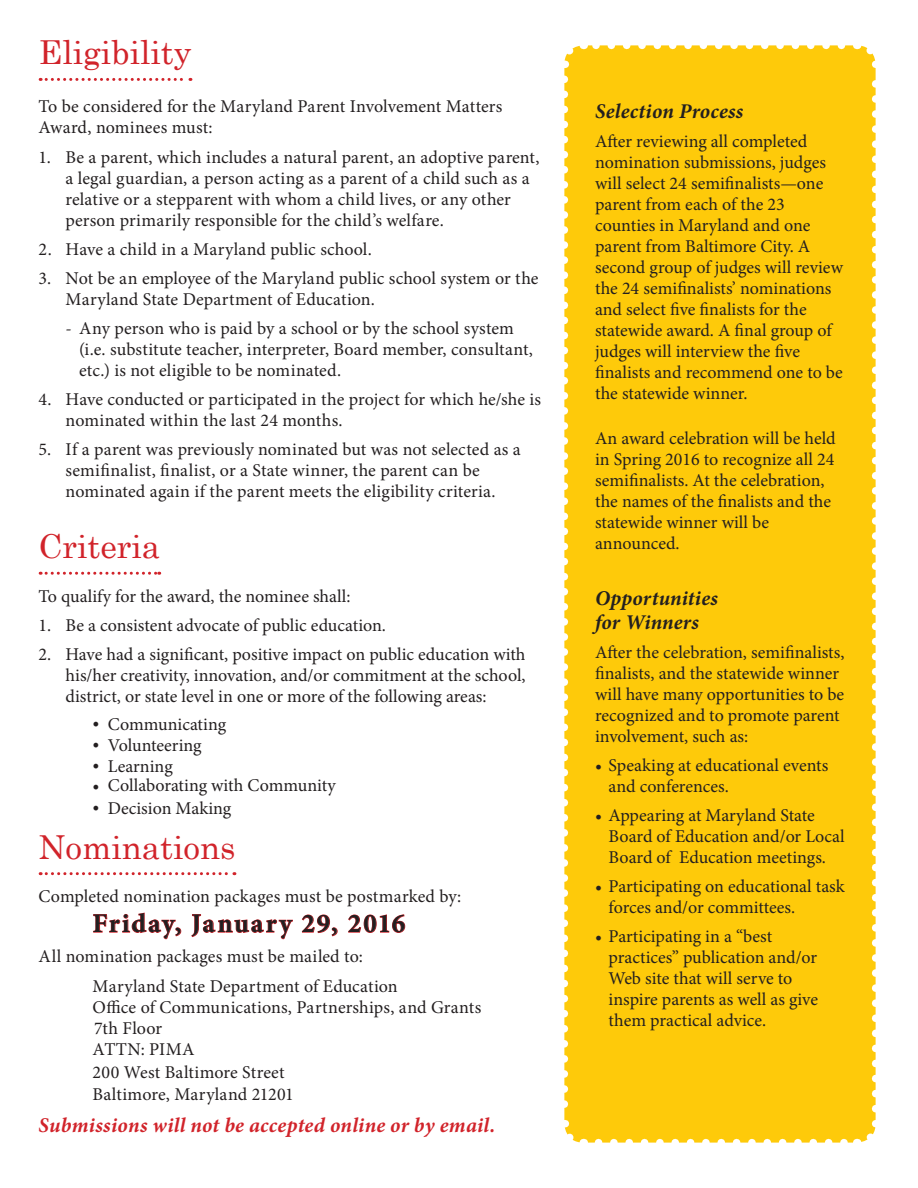
<style>
.page{position:relative;width:918px;height:1188px;background:#fff}
.page>*{position:absolute;margin:0;border:0;box-sizing:border-box;transform-origin:0 0}
.header_color{font:33px "Century Schoolbook";color:#d1232a}
.header_white{font:33px "Century Schoolbook";color:#d1232a}
.body{font:700 27px "Minion Pro";letter-spacing:.065em;color:#231f20}
.body-2{font:italic 700 21px "Minion Pro";letter-spacing:.01em;color:#d1232a}
.body-3{font:italic 700 21px "Minion Pro";letter-spacing:.01em;color:#231f20}
.body-4{font:18px/21px "Minion Pro";color:#231f20}
.body-5{font:18px "Minion Pro";letter-spacing:.025em;color:#231f20}
</style>
<div class="page">
<svg style="left:40px;top:78px;width:151px;height:3px"></svg>
<svg style="left:40px;top:572px;width:120px;height:3px"></svg>
<svg style="left:40px;top:872px;width:195px;height:3px"></svg>
<svg style="left:93px;top:912px;width:89px;height:28px"></svg>
<svg style="left:191px;top:914px;width:102px;height:26px"></svg>
<svg style="left:302px;top:914px;width:36px;height:23px"></svg>
<svg style="left:348px;top:914px;width:57px;height:19px"></svg>
<div style="left:564px;top:45px;width:312px;height:1098px;background:#feca0a;border-radius:19px"></div>
<svg style="left:598px;top:1139px;width:251px;height:4px"></svg>
<svg style="left:591px;top:45px;width:251px;height:4px"></svg>
<svg style="left:564px;top:79px;width:22px;height:1064px"></svg>
<svg style="left:857px;top:1120px;width:19px;height:23px"></svg>
<svg style="left:854px;top:45px;width:22px;height:1064px"></svg>
<svg style="left:564px;top:45px;width:20px;height:23px"></svg>
<p class="header_white" style="left:39px;top:25px;width:154px">Eligibility</p>
<p class="body-4" style="left:39px;top:96px;width:465px">To be considered for the Maryland Parent Involvement Matters<br>Award, nominees must:</p>
<p class="body-4" style="left:66px;top:146px;width:475px;text-indent:-27px">1. Be a parent, which includes a natural parent, an adoptive parent, a legal guardian, a person acting as a parent of a child such as a relative or a stepparent with whom a child lives, or any other person primarily responsible for the child’s welfare.</p>
<p class="body-4" style="left:39px;top:238px;width:335px">2. Have a child in a Maryland public school.</p>
<p class="body-4" style="left:66px;top:268px;width:474px;text-indent:-27px">3. Not be an employee of the Maryland public school system or the<br>Maryland State Department of Education.</p>
<p class="body-4" style="left:79px;top:318px;width:455px;text-indent:-14px">- Any person who is paid by a school or by the school system (i.e. substitute teacher, interpreter, Board member, consultant, etc.) is not eligible to be nominated.</p>
<p class="body-4" style="left:66px;top:389px;width:477px;text-indent:-27px">4. Have conducted or participated in the project for which he/she is nominated within the last 24 months.</p>
<p class="body-4" style="left:66px;top:439px;width:457px;text-indent:-27px">5. If a parent was previously nominated but was not selected as a semifinalist, finalist, or a State winner, the parent can be nominated again if the parent meets the eligibility criteria.</p>
<p class="header_color" style="left:39px;top:519px;width:123px">Criteria</p>
<p class="body-4" style="left:39px;top:586px;width:313px">To qualify for the award, the nominee shall:</p>
<p class="body-4" style="left:39px;top:615px;width:349px">1. Be a consistent advocate of public education.</p>
<p class="body-4" style="left:66px;top:644px;width:461px;text-align:justify;text-indent:-27px">2. Have had a significant, positive impact on public education with his/her creativity, innovation, and/or commitment at the school, district, or state level in one or more of the following areas:</p>
<p class="body-4" style="left:93px;top:714px;width:135px">• Communicating</p>
<p class="body-4" style="left:93px;top:735px;width:111px">• Volunteering</p>
<p class="body-4" style="left:93px;top:756px;width:82px">• Learning</p>
<p class="body-4" style="left:93px;top:775px;width:245px">• Collaborating with Community</p>
<p class="body-4" style="left:93px;top:798px;width:140px">• Decision Making</p>
<p class="header_color" style="left:39px;top:819px;width:198px">Nominations</p>
<p class="body-4" style="left:39px;top:886px;width:424px">Completed nomination packages must be postmarked by:</p>
<p class="body" style="left:93px;top:905px;width:314px">Friday, January 29, 2016</p>
<p class="body-4" style="left:39px;top:946px;width:326px">All nomination packages must be mailed to:</p>
<p class="body-4" style="left:93px;top:976px;width:307px">Maryland State Department of Education</p>
<p class="body-4" style="left:93px;top:997px;width:390px">Office of Communications, Partnerships, and Grants</p>
<p class="body-4" style="left:94px;top:1018px;width:69px">7th Floor</p>
<p class="body-5" style="left:93px;top:1037px;width:104px">ATTN: PIMA</p>
<p class="body-4" style="left:93px;top:1062px;width:193px">200 West Baltimore Street</p>
<p class="body-4" style="left:93px;top:1084px;width:203px">Baltimore, Maryland 21201</p>
<p class="body-2" style="left:39px;top:1110px;width:458px">Submissions will not be accepted online or by email.</p>
<p class="body-3" style="left:595px;top:97px;width:149px">Selection Process</p>
<p class="body-4" style="left:595px;top:131px;width:249px">After reviewing all completed nomination submissions, judges will select 24 semifinalists—one parent from each of the 23 counties in Maryland and one parent from Baltimore City. A second group of judges will review the 24 semifinalists’ nominations and select five finalists for the statewide award. A final group of judges will interview the five finalists and recommend one to be the statewide winner.</p>
<p class="body-4" style="left:595px;top:427px;width:242px">An award celebration will be held in Spring 2016 to recognize all 24 semifinalists. At the celebration, the names of the finalists and the statewide winner will be announced.</p>
<p class="body-3" style="left:595px;top:583px;width:124px">Opportunities</p>
<p class="body-3" style="left:595px;top:607px;width:105px">for Winners</p>
<p class="body-4" style="left:595px;top:642px;width:251px">After the celebration, semifinalists, finalists, and the statewide winner will have many opportunities to be recognized and to promote parent involvement, such as:</p>
<p class="body-4" style="left:609px;top:755px;width:221px;text-indent:-14px">• Speaking at educational events and conferences.</p>
<p class="body-4" style="left:609px;top:805px;width:238px;text-indent:-14px">• Appearing at Maryland State<br>Board of Education and/or Local<br>Board of Education meetings.</p>
<p class="body-4" style="left:609px;top:876px;width:238px;text-indent:-14px">• Participating on educational task forces and/or committees.</p>
<p class="body-4" style="left:609px;top:926px;width:211px;text-indent:-14px">• Participating in a “best practices” publication and/or<br>Web site that will serve to inspire parents as well as give them practical advice.</p>
</div>
